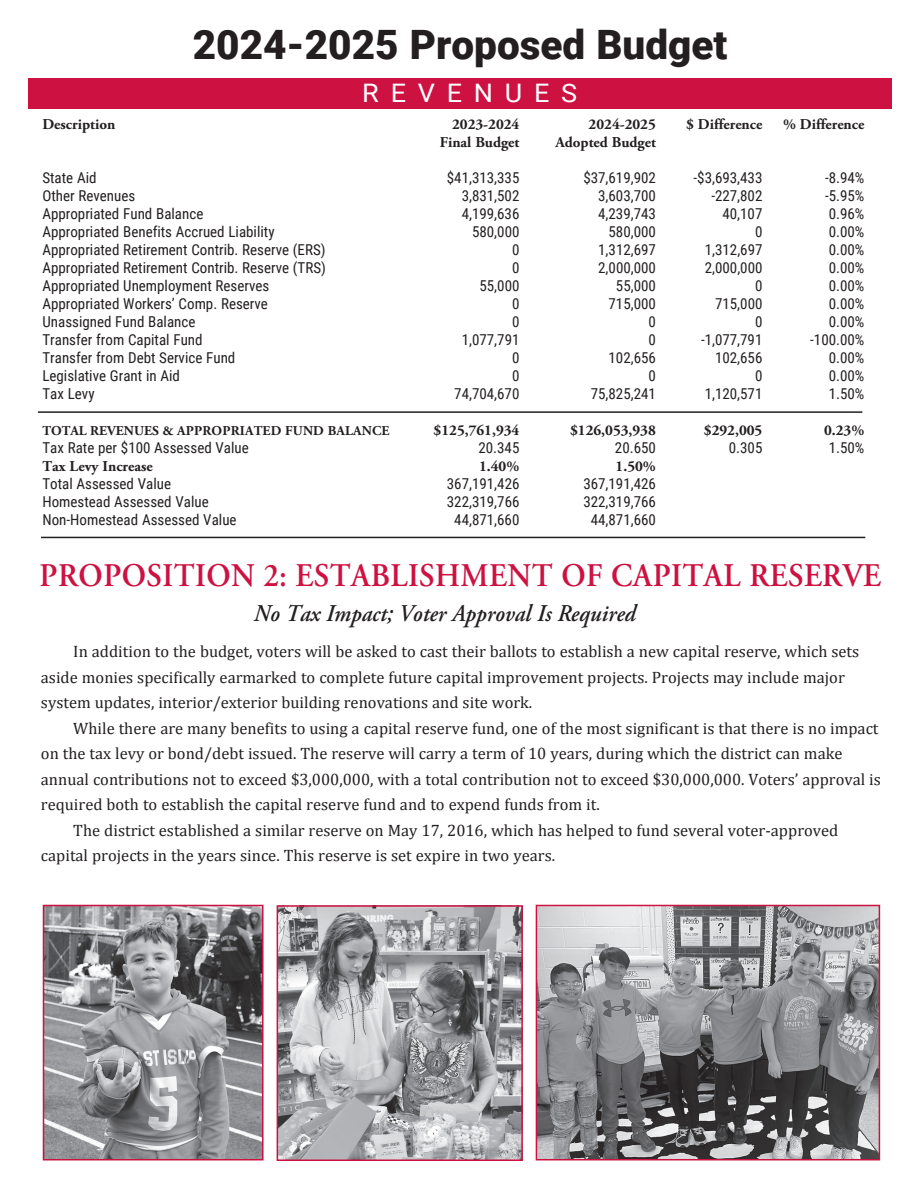
<style>
.page{position:relative;width:918px;height:1188px;background:#fff}
.page>*{position:absolute;margin:0;border:0;box-sizing:border-box;transform-origin:0 0}
.t1{font:900 40.5px "Roboto";color:#231f20}
.t2{font:600 33px "Adobe Garamond Pro";letter-spacing:.015em;color:#cd1141;scale:.93 1}
.t3{font:25.5px "Roboto";letter-spacing:.435em;color:#fff;scale:1.06 1}
.t4{font:italic 600 24px "Adobe Garamond Pro";color:#231f20;scale:.93 1}
.t5{font:16.5px/25.5px "Cambria";color:#231f20}
.t6{font:15px "Roboto Condensed";color:#231f20}
.t7{font:700 15px "Adobe Garamond Pro";color:#231f20}
.t8{font:700 13.5px "Adobe Garamond Pro";letter-spacing:.015em;color:#231f20}
</style>
<div class="page">
<div style="left:28px;top:78px;width:864px;height:30px;background:#cd1141"></div>
<hr style="left:38px;top:411px;width:824px;height:2px;background:#231f20">
<hr style="left:41px;top:537px;width:824px;height:1px;background:#231f20">
<img style="left:46px;top:908px;width:215px;height:249px">
<div style="left:43px;top:905px;width:221px;height:255px;border:2px solid #cd1141"></div>
<img style="left:280px;top:908px;width:240px;height:250px">
<div style="left:277px;top:905px;width:246px;height:256px;border:2px solid #cd1141"></div>
<img style="left:539px;top:908px;width:338px;height:249px">
<div style="left:536px;top:905px;width:344px;height:255px;border:2px solid #cd1141"></div>
<h1 class="t1" style="left:193px;top:16px;width:536px">2024-2025 Proposed Budget</h1>
<h3 class="t3" style="left:362px;top:75px;width:204px">REVENUES</h3>
<p class="t7" style="left:42px;top:116px;width:74px">Description</p>
<p class="t7" style="left:452px;top:116px;width:69px">2023-2024</p>
<p class="t7" style="left:589px;top:116px;width:69px">2024-2025</p>
<p class="t7" style="left:686px;top:116px;width:78px">$ Difference</p>
<p class="t7" style="left:783px;top:116px;width:83px">% Difference</p>
<p class="t7" style="left:440px;top:134px;width:81px">Final Budget</p>
<p class="t7" style="left:555px;top:134px;width:102px">Adopted Budget</p>
<p class="t6" style="left:42px;top:168px;width:56px">State Aid</p>
<p class="t6" style="left:447px;top:168px;width:74px">$41,313,335</p>
<p class="t6" style="left:583px;top:168px;width:74px">$37,619,902</p>
<p class="t6" style="left:694px;top:168px;width:70px">-$3,693,433</p>
<p class="t6" style="left:825px;top:168px;width:41px">-8.94%</p>
<p class="t6" style="left:42px;top:186px;width:94px">Other Revenues</p>
<p class="t6" style="left:462px;top:186px;width:59px">3,831,502</p>
<p class="t6" style="left:598px;top:186px;width:59px">3,603,700</p>
<p class="t6" style="left:711px;top:186px;width:53px">-227,802</p>
<p class="t6" style="left:825px;top:186px;width:41px">-5.95%</p>
<p class="t6" style="left:42px;top:204px;width:162px">Appropriated Fund Balance</p>
<p class="t6" style="left:462px;top:204px;width:59px">4,199,636</p>
<p class="t6" style="left:598px;top:204px;width:59px">4,239,743</p>
<p class="t6" style="left:722px;top:204px;width:41px">40,107</p>
<p class="t6" style="left:829px;top:204px;width:37px">0.96%</p>
<p class="t6" style="left:42px;top:222px;width:234px">Appropriated Benefits Accrued Liability</p>
<p class="t6" style="left:472px;top:222px;width:49px">580,000</p>
<p class="t6" style="left:609px;top:222px;width:49px">580,000</p>
<p class="t6" style="left:755px;top:222px;width:9px">0</p>
<p class="t6" style="left:829px;top:222px;width:37px">0.00%</p>
<p class="t6" style="left:42px;top:240px;width:285px">Appropriated Retirement Contrib. Reserve (ERS)</p>
<p class="t6" style="left:512px;top:240px;width:9px">0</p>
<p class="t6" style="left:598px;top:240px;width:59px">1,312,697</p>
<p class="t6" style="left:705px;top:240px;width:59px">1,312,697</p>
<p class="t6" style="left:829px;top:240px;width:37px">0.00%</p>
<p class="t6" style="left:42px;top:258px;width:285px">Appropriated Retirement Contrib. Reserve (TRS)</p>
<p class="t6" style="left:512px;top:258px;width:9px">0</p>
<p class="t6" style="left:598px;top:258px;width:59px">2,000,000</p>
<p class="t6" style="left:705px;top:258px;width:59px">2,000,000</p>
<p class="t6" style="left:829px;top:258px;width:37px">0.00%</p>
<p class="t6" style="left:42px;top:276px;width:228px">Appropriated Unemployment Reserves</p>
<p class="t6" style="left:479px;top:276px;width:41px">55,000</p>
<p class="t6" style="left:616px;top:276px;width:41px">55,000</p>
<p class="t6" style="left:755px;top:276px;width:9px">0</p>
<p class="t6" style="left:829px;top:276px;width:37px">0.00%</p>
<p class="t6" style="left:42px;top:294px;width:227px">Appropriated Workers’ Comp. Reserve</p>
<p class="t6" style="left:512px;top:294px;width:9px">0</p>
<p class="t6" style="left:609px;top:294px;width:49px">715,000</p>
<p class="t6" style="left:715px;top:294px;width:49px">715,000</p>
<p class="t6" style="left:829px;top:294px;width:37px">0.00%</p>
<p class="t6" style="left:42px;top:312px;width:154px">Unassigned Fund Balance</p>
<p class="t6" style="left:512px;top:312px;width:9px">0</p>
<p class="t6" style="left:649px;top:312px;width:9px">0</p>
<p class="t6" style="left:755px;top:312px;width:9px">0</p>
<p class="t6" style="left:829px;top:312px;width:37px">0.00%</p>
<p class="t6" style="left:42px;top:330px;width:162px">Transfer from Capital Fund</p>
<p class="t6" style="left:462px;top:330px;width:59px">1,077,791</p>
<p class="t6" style="left:649px;top:330px;width:9px">0</p>
<p class="t6" style="left:701px;top:330px;width:63px">-1,077,791</p>
<p class="t6" style="left:810px;top:330px;width:56px">-100.00%</p>
<p class="t6" style="left:42px;top:348px;width:194px">Transfer from Debt Service Fund</p>
<p class="t6" style="left:512px;top:348px;width:9px">0</p>
<p class="t6" style="left:609px;top:348px;width:49px">102,656</p>
<p class="t6" style="left:715px;top:348px;width:49px">102,656</p>
<p class="t6" style="left:829px;top:348px;width:37px">0.00%</p>
<p class="t6" style="left:42px;top:366px;width:139px">Legislative Grant in Aid</p>
<p class="t6" style="left:512px;top:366px;width:9px">0</p>
<p class="t6" style="left:649px;top:366px;width:9px">0</p>
<p class="t6" style="left:755px;top:366px;width:9px">0</p>
<p class="t6" style="left:829px;top:366px;width:37px">0.00%</p>
<p class="t6" style="left:42px;top:384px;width:54px">Tax Levy</p>
<p class="t6" style="left:454px;top:384px;width:67px">74,704,670</p>
<p class="t6" style="left:591px;top:384px;width:67px">75,825,241</p>
<p class="t6" style="left:705px;top:384px;width:59px">1,120,571</p>
<p class="t6" style="left:829px;top:384px;width:37px">1.50%</p>
<p class="t8" style="left:42px;top:423px;width:349px">TOTAL REVENUES &amp; APPROPRIATED FUND BALANCE</p>
<p class="t7" style="left:434px;top:422px;width:87px">$125,761,934</p>
<p class="t7" style="left:570px;top:422px;width:87px">$126,053,938</p>
<p class="t7" style="left:704px;top:422px;width:60px">$292,005</p>
<p class="t7" style="left:824px;top:422px;width:42px">0.23%</p>
<p class="t6" style="left:42px;top:438px;width:208px">Tax Rate per $100 Assessed Value</p>
<p class="t6" style="left:478px;top:438px;width:42px">20.345</p>
<p class="t6" style="left:615px;top:438px;width:42px">20.650</p>
<p class="t6" style="left:729px;top:438px;width:35px">0.305</p>
<p class="t6" style="left:829px;top:438px;width:37px">1.50%</p>
<p class="t7" style="left:42px;top:458px;width:112px">Tax Levy Increase</p>
<p class="t7" style="left:479px;top:458px;width:42px">1.40%</p>
<p class="t7" style="left:616px;top:458px;width:42px">1.50%</p>
<p class="t6" style="left:42px;top:474px;width:130px">Total Assessed Value</p>
<p class="t6" style="left:447px;top:474px;width:74px">367,191,426</p>
<p class="t6" style="left:583px;top:474px;width:74px">367,191,426</p>
<p class="t6" style="left:42px;top:492px;width:168px">Homestead Assessed Value</p>
<p class="t6" style="left:447px;top:492px;width:74px">322,319,766</p>
<p class="t6" style="left:583px;top:492px;width:74px">322,319,766</p>
<p class="t6" style="left:42px;top:510px;width:196px">Non-Homestead Assessed Value</p>
<p class="t6" style="left:454px;top:510px;width:67px">44,871,660</p>
<p class="t6" style="left:591px;top:510px;width:67px">44,871,660</p>
<h2 class="t2" style="left:40px;top:557px;width:906px">PROPOSITION 2: ESTABLISHMENT OF CAPITAL RESERVE</h2>
<h3 class="t4" style="left:254px;top:600px;width:412px">No Tax Impact; Voter Approval Is Required</h3>
<p class="t5" style="left:41px;top:639px;width:820px;text-indent:32px">In addition to the budget, voters will be asked to cast their ballots to establish a new capital reserve, which sets aside monies specifically earmarked to complete future capital improvement projects. Projects may include major system updates, interior/exterior building renovations and site work.</p>
<p class="t5" style="left:73px;top:715px;width:807px">While there are many benefits to using a capital reserve fund, one of the most significant is that there is no impact</p>
<p class="t5" style="left:41px;top:741px;width:803px">on the tax levy or bond/debt issued. The reserve will carry a term of 10 years, during which the district can make</p>
<p class="t5" style="left:41px;top:766px;width:842px">annual contributions not to exceed $3,000,000, with a total contribution not to exceed $30,000,000. Voters’ approval is</p>
<p class="t5" style="left:41px;top:792px;width:560px">required both to establish the capital reserve fund and to expend funds from it.</p>
<p class="t5" style="left:73px;top:817px;width:767px">The district established a similar reserve on May 17, 2016, which has helped to fund several voter-approved</p>
<p class="t5" style="left:41px;top:843px;width:516px">capital projects in the years since. This reserve is set expire in two years.</p>
</div>
